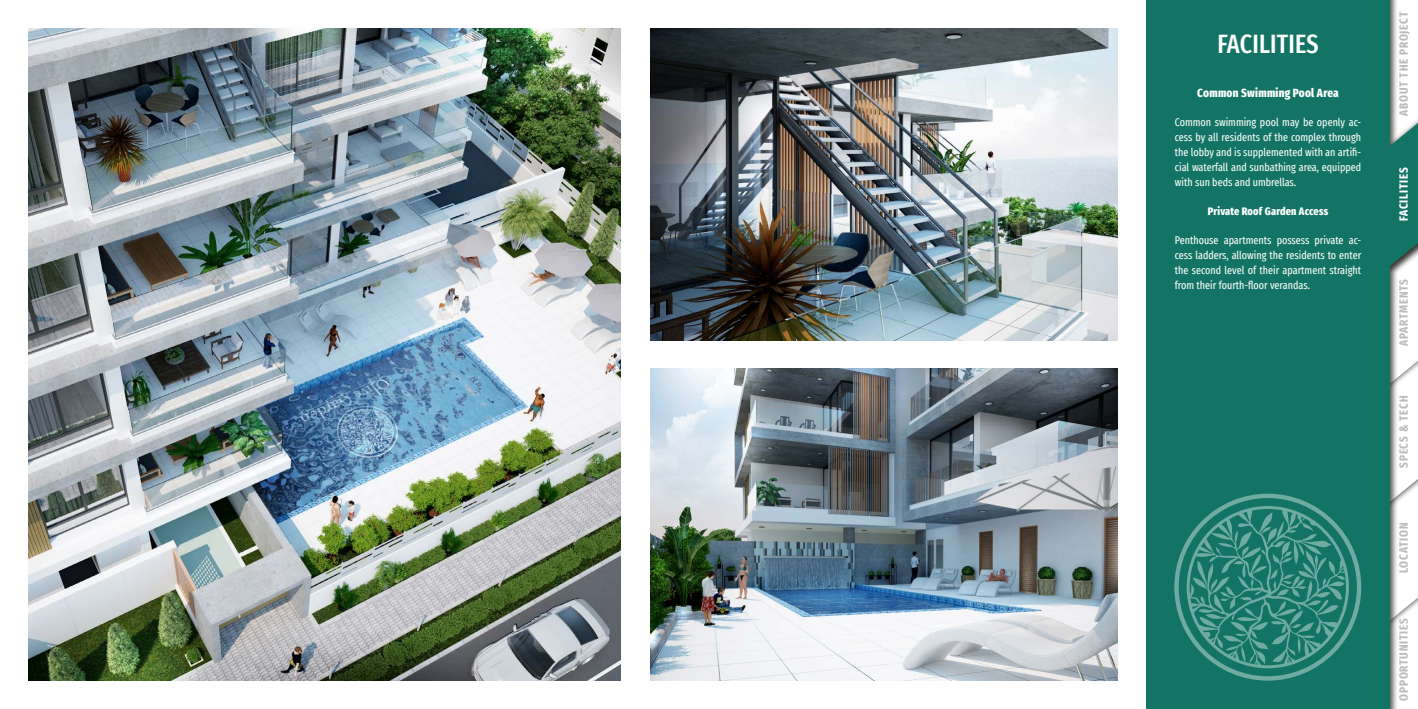
<style>
.page{position:relative;width:1418px;height:709px;background:#fff}
.page>*{position:absolute;margin:0;border:0;box-sizing:border-box;transform-origin:0 0}
.t1{font:500 extra-condensed 26px "Fira Sans";letter-spacing:.01em;color:#fff}
.t2{font:700 extra-condensed 12px "Fira Sans";letter-spacing:.07em;color:#bcbcbc}
.t3{font:800 extra-condensed 12px "Fira Sans";letter-spacing:.02em;color:#fff}
.t4{font:700 extra-condensed 12px "Fira Sans";letter-spacing:.05em;color:#bcbcbc}
.t5{font:700 extra-condensed 12px "Fira Sans";letter-spacing:.07em;color:#fff}
.t6{font:extra-condensed 11px/15px "Fira Sans";color:#fff;text-align:justify}
.t7{font:800 extra-condensed 11px "Fira Sans";letter-spacing:.02em;color:#fff}
</style>
<div class="page">
<div style="left:1357px;top:0;width:60px;height:709px;background:#1d1d1b;opacity:.75"></div>
<div style="left:1372px;top:114px;width:45px;height:164px;background:#1d1d1b;opacity:.75"></div>
<svg style="left:1389px;top:123px;width:28px;height:586px"></svg>
<img style="left:28px;top:28px;width:593px;height:652px">
<img style="left:650px;top:28px;width:467px;height:312px">
<img style="left:650px;top:369px;width:467px;height:311px">
<div style="left:1145px;top:0;width:244px;height:709px;background:#137465"></div>
<svg style="left:1174px;top:493px;width:187px;height:187px"></svg>
<h1 class="t1" style="left:1217px;top:23px;width:103px">FACILITIES</h1>
<p class="t3" style="left:1197px;top:82px;width:143px">Common Swimming Pool Area</p>
<p class="t6" style="left:1174px;top:114px;width:188px">Common swimming pool may be openly ac&shy;cess by all residents of the complex through the lobby and is supplemented with an artifi&shy;cial waterfall and sunbathing area, equipped with sun beds and umbrellas.</p>
<p class="t7" style="left:1207px;top:201px;width:122px">Private Roof Garden Access</p>
<p class="t6" style="left:1174px;top:232px;width:188px">Penthouse apartments possess private ac&shy;cess ladders, allowing the residents to enter the second level of their apartment straight from their fourth-floor verandas.</p>
<p class="t2" style="left:1393px;top:116px;width:105px;rotate:-90deg">ABOUT THE PROJECT</p>
<p class="t5" style="left:1393px;top:221px;width:55px;rotate:-90deg">FACILITIES</p>
<p class="t4" style="left:1393px;top:345px;width:68px;rotate:-90deg">APARTMENTS</p>
<p class="t2" style="left:1393px;top:468px;width:74px;rotate:-90deg">SPECS &amp; TECH</p>
<p class="t2" style="left:1393px;top:573px;width:52px;rotate:-90deg">LOCATION</p>
<p class="t2" style="left:1393px;top:700px;width:84px;rotate:-90deg">OPPORTUNITIES</p>
</div>
